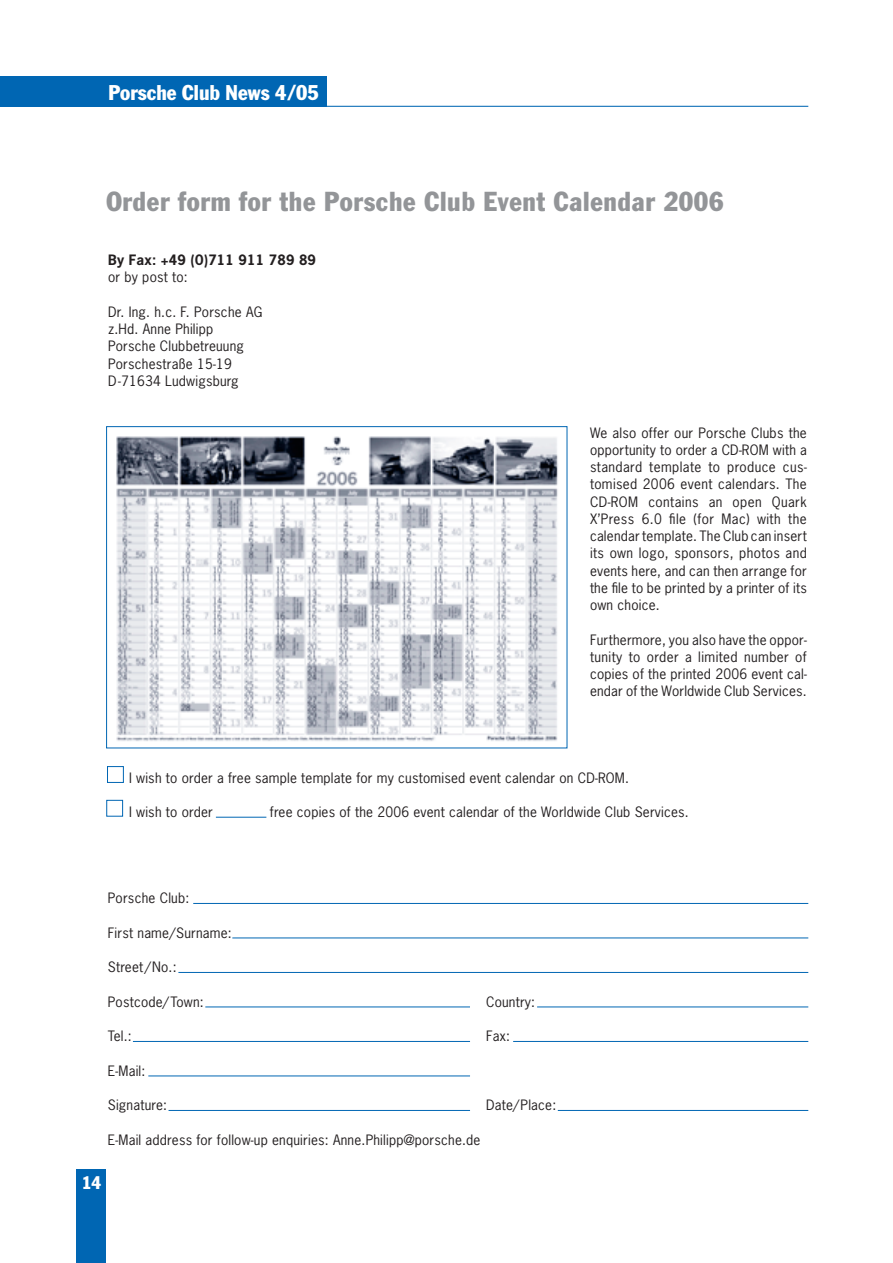
<style>
.page{position:relative;width:893px;height:1263px;background:#fff}
.page>*{position:absolute;margin:0;border:0;box-sizing:border-box;transform-origin:0 0}
.t1{font:condensed 27px "Porsche Franklin Gothic";letter-spacing:.025em;color:#939598}
.t2{font:condensed 21px "Porsche Franklin Gothic";color:#fff}
.t3{font:condensed 18px "Porsche Franklin Gothic";color:#fff}
.t4{font:13.5px/17.2px "Porsche News Gothic";letter-spacing:.015em;color:#231f20;text-align:justify}
.t5{font:700 13.5px "Porsche News Gothic";letter-spacing:.015em;color:#231f20}
</style>
<div class="page">
<div style="left:0;top:76px;width:326px;height:30px;background:#0066b3"></div>
<hr style="left:0;top:106px;width:808px;height:1px;background:#0066b3">
<div style="left:77px;top:1169px;width:29px;height:94px;background:#0066b3"></div>
<img style="left:116px;top:436px;width:442px;height:305px">
<div style="left:106px;top:426px;width:461px;height:322px;border:1px solid #0066b3"></div>
<svg style="left:106px;top:766px;width:703px;height:345px"></svg>
<h2 class="t2" style="left:108px;top:85px;width:212px">Porsche Club News 4/05</h2>
<h1 class="t1" style="left:106px;top:191px;width:618px">Order form for the Porsche Club Event Calendar 2006</h1>
<p class="t5" style="left:108px;top:254px;width:209px">By Fax: +49 (0)711 911 789 89</p>
<p class="t4" style="left:108px;top:270px;width:81px">or by post to:</p>
<p class="t4" style="left:108px;top:304px;width:156px;text-align:left">Dr. Ing. h.c. F. Porsche AG z.Hd. Anne Philipp<br>Porsche Clubbetreuung<br>Porschestraße 15-19<br>D-71634 Ludwigsburg</p>
<p class="t4" style="left:590px;top:425px;width:218px">We also offer our Porsche Clubs the opportunity to order a CD-ROM with a standard template to produce cus&shy;tomised 2006 event calendars. The CD-ROM contains an open Quark X’Press 6.0 file (for Mac) with the calendar template. The Club can insert its own logo, sponsors, photos and events here, and can then arrange for the file to be printed by a printer of its own choice.</p>
<p class="t4" style="left:590px;top:632px;width:218px">Furthermore, you also have the oppor&shy;tunity to order a limited number of copies of the printed 2006 event cal&shy;endar of the Worldwide Club Services.</p>
<p class="t4" style="left:129px;top:770px;width:501px">I wish to order a free sample template for my customised event calendar on CD-ROM.</p>
<p class="t4" style="left:129px;top:805px;width:85px">I wish to order</p>
<p class="t4" style="left:270px;top:805px;width:420px">free copies of the 2006 event calendar of the Worldwide Club Services.</p>
<p class="t4" style="left:108px;top:891px;width:83px">Porsche Club:</p>
<p class="t4" style="left:108px;top:925px;width:125px">First name/Surname:</p>
<p class="t4" style="left:108px;top:960px;width:70px">Street/No.:</p>
<p class="t4" style="left:108px;top:994px;width:97px">Postcode/Town:</p>
<p class="t4" style="left:486px;top:994px;width:51px">Country:</p>
<p class="t4" style="left:108px;top:1029px;width:26px">Tel.:</p>
<p class="t4" style="left:486px;top:1029px;width:25px">Fax:</p>
<p class="t4" style="left:108px;top:1063px;width:39px">E-Mail:</p>
<p class="t4" style="left:108px;top:1098px;width:61px">Signature:</p>
<p class="t4" style="left:486px;top:1098px;width:72px">Date/Place:</p>
<p class="t4" style="left:108px;top:1132px;width:374px">E-Mail address for follow-up enquiries: Anne.Philipp@porsche.de</p>
<h3 class="t3" style="left:82px;top:1176px;width:21px">14</h3>
</div>
